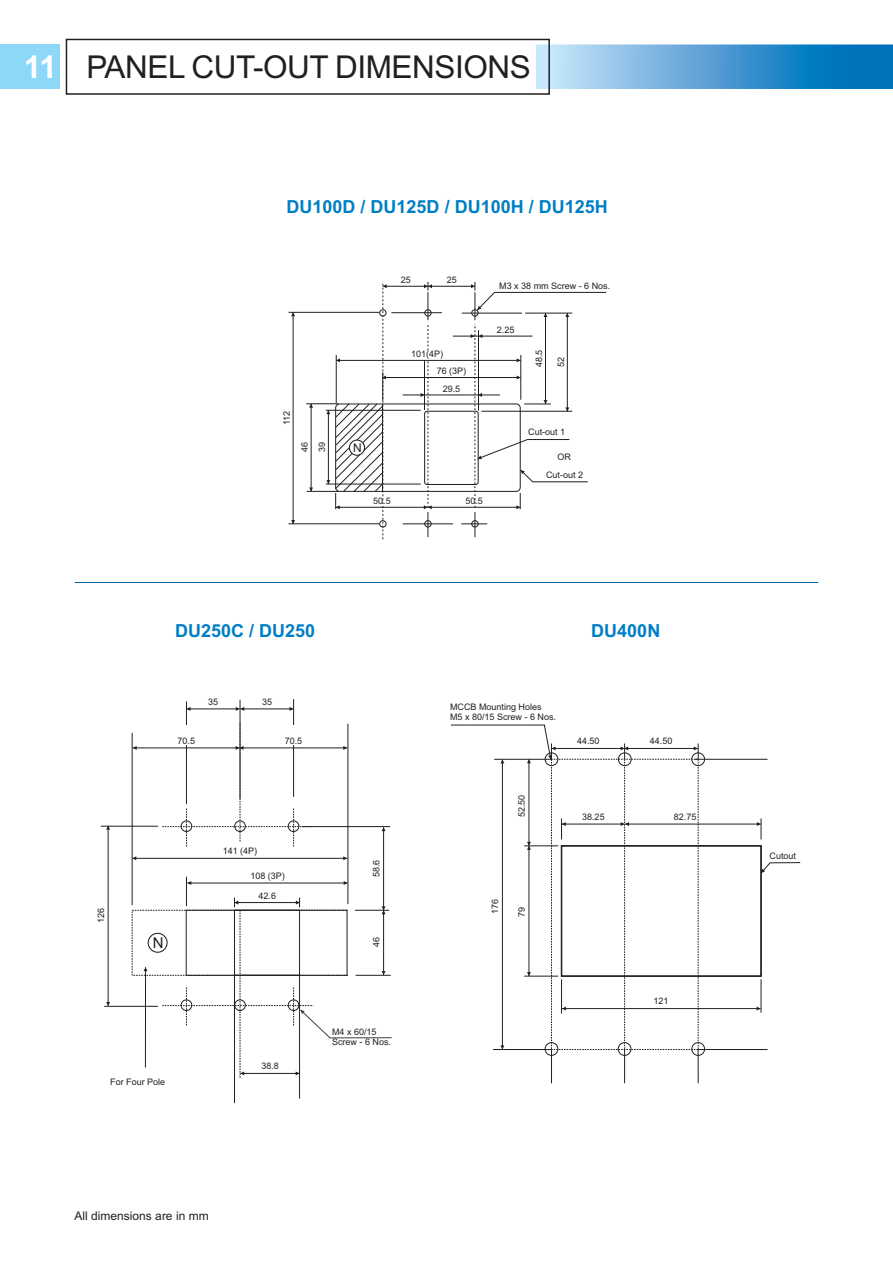
<style>
.page{position:relative;width:893px;height:1263px;background:#fff}
.page>*{position:absolute;margin:0;border:0;box-sizing:border-box;transform-origin:0 0}
.t1{font:31.5px "Arial";letter-spacing:-.015em;color:#231f20}
.t2{font:700 31.5px "Arial";color:#fff}
.t3{font:700 18px "Arial";color:#007ec5}
.t4{font:15px "Arial";color:#231f20}
.t5{font:12px "Arial";color:#231f20}
.t6{font:9px/9.9px "Arial";color:#231f20}
</style>
<div class="page">
<hr style="left:75px;top:582px;width:743px;height:1px;background:#01669a">
<hr style="left:698px;top:1049px;width:69px;height:1px;background:#231f20">
<div style="left:691px;top:752px;width:14px;height:14px;border:1px solid #231f20;border-radius:50%"></div>
<div style="left:545px;top:1042px;width:13px;height:14px;border:1px solid #231f20;border-radius:50%"></div>
<div style="left:618px;top:1042px;width:13px;height:14px;border:1px solid #231f20;border-radius:50%"></div>
<div style="left:691px;top:1042px;width:14px;height:14px;border:1px solid #231f20;border-radius:50%"></div>
<hr style="left:761px;top:979px;width:1px;height:34px;background:#231f20">
<svg style="left:762px;top:862px;width:38px;height:11px"></svg>
<div style="left:561px;top:845px;width:201px;height:132px;border:2px solid #231f20"></div>
<hr style="left:624px;top:1049px;width:1px;height:34px;background:#231f20">
<hr style="left:698px;top:1049px;width:1px;height:34px;background:#231f20">
<hr style="left:551px;top:1049px;width:1px;height:34px;background:#231f20">
<hr style="left:695px;top:759px;width:72px;height:1px;background:#231f20">
<hr style="left:625px;top:824px;width:136px;height:1px;background:#231f20">
<svg style="left:757px;top:818px;width:5px;height:21px"></svg>
<hr style="left:562px;top:1008px;width:198px;height:1px;background:#231f20">
<svg style="left:451px;top:725px;width:248px;height:325px"></svg>
<hr style="left:302px;top:826px;width:88px;height:1px;background:#231f20">
<hr style="left:348px;top:724px;width:1px;height:180px;background:#231f20">
<hr style="left:132px;top:733px;width:1px;height:172px;background:#231f20">
<hr style="left:133px;top:748px;width:107px;height:1px;background:#231f20">
<hr style="left:240px;top:748px;width:107px;height:1px;background:#231f20">
<svg style="left:162px;top:723px;width:151px;height:123px"></svg>
<div style="left:288px;top:820px;width:11px;height:12px;border:1px solid #231f20;border-radius:50%"></div>
<div style="left:234px;top:820px;width:12px;height:12px;border:1px solid #231f20;border-radius:50%"></div>
<div style="left:181px;top:820px;width:11px;height:12px;border:1px solid #231f20;border-radius:50%"></div>
<hr style="left:132px;top:858px;width:215px;height:1px;background:#231f20">
<hr style="left:383px;top:827px;width:1px;height:83px;background:#231f20">
<hr style="left:101px;top:826px;width:57px;height:1px;background:#231f20">
<hr style="left:104px;top:1006px;width:54px;height:1px;background:#231f20">
<hr style="left:299px;top:974px;width:1px;height:124px;background:#231f20">
<hr style="left:234px;top:911px;width:1px;height:192px;background:#231f20">
<hr style="left:186px;top:701px;width:1px;height:103px;background:#231f20">
<hr style="left:240px;top:700px;width:1px;height:99px;background:#231f20">
<hr style="left:293px;top:699px;width:1px;height:98px;background:#231f20">
<hr style="left:187px;top:709px;width:53px;height:1px;background:#231f20">
<svg style="left:187px;top:707px;width:4px;height:4px"></svg>
<hr style="left:240px;top:709px;width:53px;height:1px;background:#231f20">
<svg style="left:236px;top:707px;width:8px;height:4px"></svg>
<svg style="left:289px;top:707px;width:4px;height:4px"></svg>
<hr style="left:108px;top:826px;width:1px;height:180px;background:#231f20">
<svg style="left:106px;top:826px;width:4px;height:4px"></svg>
<svg style="left:106px;top:1002px;width:4px;height:4px"></svg>
<div style="left:165px;top:725px;width:48px;height:20px;background:#fff"></div>
<div style="left:274px;top:725px;width:47px;height:20px;background:#fff"></div>
<svg style="left:132px;top:877px;width:260px;height:201px"></svg>
<hr style="left:289px;top:312px;width:90px;height:1px;background:#231f20">
<div style="left:424px;top:411px;width:55px;height:74px;border:1px solid #231f20;border-radius:2px"></div>
<hr style="left:382px;top:377px;width:139px;height:1px;background:#231f20">
<hr style="left:383px;top:286px;width:45px;height:1px;background:#231f20">
<hr style="left:428px;top:286px;width:47px;height:1px;background:#231f20">
<hr style="left:424px;top:395px;width:54px;height:1px;background:#231f20">
<hr style="left:311px;top:404px;width:1px;height:87px;background:#231f20">
<svg style="left:309px;top:404px;width:4px;height:4px"></svg>
<svg style="left:309px;top:487px;width:4px;height:4px"></svg>
<hr style="left:306px;top:403px;width:33px;height:1px;background:#231f20">
<hr style="left:307px;top:491px;width:32px;height:1px;background:#231f20">
<hr style="left:293px;top:312px;width:1px;height:212px;background:#231f20">
<svg style="left:291px;top:312px;width:4px;height:4px"></svg>
<hr style="left:326px;top:410px;width:95px;height:1px;background:#231f20">
<hr style="left:326px;top:484px;width:95px;height:1px;background:#231f20">
<hr style="left:391px;top:312px;width:51px;height:1px;background:#231f20">
<svg style="left:424px;top:282px;width:8px;height:68px"></svg>
<hr style="left:403px;top:524px;width:50px;height:1px;background:#231f20">
<hr style="left:289px;top:523px;width:90px;height:1px;background:#231f20">
<div style="left:424px;top:309px;width:7px;height:7px;border:1px solid #231f20;border-radius:50%"></div>
<hr style="left:336px;top:360px;width:185px;height:1px;background:#231f20">
<hr style="left:336px;top:507px;width:92px;height:1px;background:#231f20">
<svg style="left:326px;top:283px;width:61px;height:256px"></svg>
<hr style="left:428px;top:507px;width:92px;height:1px;background:#231f20">
<svg style="left:403px;top:360px;width:29px;height:177px"></svg>
<svg style="left:453px;top:282px;width:153px;height:255px"></svg>
<svg style="left:536px;top:44px;width:357px;height:45px"></svg>
<div style="left:0;top:44px;width:59px;height:45px;background:#8dd7f7"></div>
<div style="left:66px;top:39px;width:484px;height:56px;border:2px solid #231f20"></div>
<p class="t2" style="left:24px;top:45px;width:35px">11</p>
<p class="t1" style="left:86px;top:46px;width:446px">PANEL CUT-OUT DIMENSIONS</p>
<p class="t3" style="left:287px;top:194px;width:323px">DU100D / DU125D / DU100H / DU125H</p>
<p class="t6" style="left:282px;top:425px;width:16px;rotate:-90deg">112</p>
<p class="t6" style="left:296px;top:452px;width:12px;line-height:17.2px;rotate:-90deg">46<br>39</p>
<p class="t6" style="left:401px;top:275px;width:12px">25</p>
<p class="t6" style="left:447px;top:275px;width:12px">25</p>
<p class="t6" style="left:499px;top:281px;width:113px">M3 x 38 mm Screw - 6 Nos.</p>
<p class="t6" style="left:411px;top:349px;width:34px">101(4P)</p>
<p class="t6" style="left:437px;top:362px;width:31px;line-height:17.4px;text-align:center">76 (3P)<br>29.5</p>
<p class="t6" style="left:497px;top:325px;width:19px">2.25</p>
<p class="t6" style="left:534px;top:367px;width:19px;rotate:-90deg">48.5</p>
<p class="t6" style="left:556px;top:367px;width:12px;rotate:-90deg">52</p>
<p class="t5" style="left:353px;top:440px;width:10px">N</p>
<p class="t6" style="left:373px;top:496px;width:19px">50.5</p>
<p class="t6" style="left:465px;top:496px;width:19px">50.5</p>
<p class="t6" style="left:528px;top:427px;width:39px">Cut-out 1</p>
<p class="t6" style="left:546px;top:470px;width:39px">Cut-out 2</p>
<p class="t6" style="left:558px;top:451px;width:15px">OR</p>
<p class="t3" style="left:175px;top:618px;width:142px">DU250C / DU250</p>
<p class="t3" style="left:591px;top:618px;width:71px">DU400N</p>
<p class="t6" style="left:208px;top:697px;width:12px">35</p>
<p class="t6" style="left:262px;top:697px;width:12px">35</p>
<p class="t6" style="left:178px;top:736px;width:19px">70.5</p>
<p class="t6" style="left:285px;top:736px;width:19px">70.5</p>
<p class="t6" style="left:96px;top:923px;width:17px;rotate:-90deg">126</p>
<p class="t4" style="left:153px;top:933px;width:12px">N</p>
<p class="t6" style="left:110px;top:1077px;width:57px">For Four Pole</p>
<p class="t6" style="left:223px;top:846px;width:36px">141 (4P)</p>
<p class="t6" style="left:250px;top:866px;width:36px;line-height:19.5px;text-align:center">108 (3P)<br>42.6</p>
<p class="t6" style="left:261px;top:1061px;width:19px">38.8</p>
<p class="t6" style="left:372px;top:877px;width:19px;rotate:-90deg">58.6</p>
<p class="t6" style="left:372px;top:947px;width:12px;rotate:-90deg">46</p>
<p class="t6" style="left:332px;top:1027px;width:61px">M4 x 60/15<br>Screw - 6 Nos.</p>
<p class="t6" style="left:450px;top:702px;width:108px">MCCB Mounting Holes<br>M5 x 80/15 Screw - 6 Nos.</p>
<p class="t6" style="left:517px;top:817px;width:24px;rotate:-90deg">52.50</p>
<p class="t6" style="left:577px;top:736px;width:24px">44.50</p>
<p class="t6" style="left:650px;top:736px;width:24px">44.50</p>
<p class="t6" style="left:582px;top:812px;width:24px">38.25</p>
<p class="t6" style="left:674px;top:812px;width:24px">82.75</p>
<p class="t6" style="left:490px;top:914px;width:17px;rotate:-90deg">176</p>
<p class="t6" style="left:517px;top:917px;width:12px;rotate:-90deg">79</p>
<p class="t6" style="left:653px;top:996px;width:17px">121</p>
<p class="t5" style="left:75px;top:1208px;width:136px">All dimensions are in mm</p>
<p class="t6" style="left:770px;top:851px;width:28px">Cutout</p>
</div>
